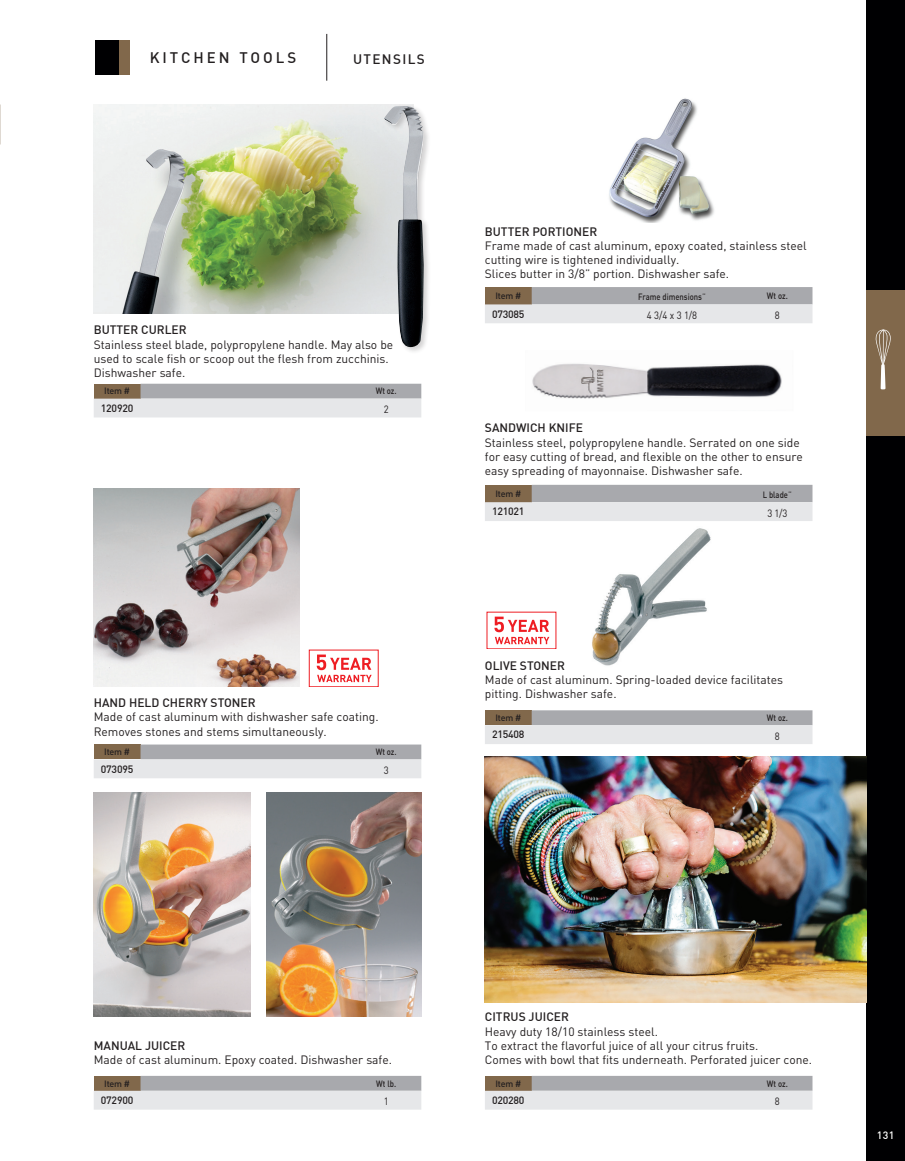
<style>
.page{position:relative;width:905px;height:1161px;background:#fff}
.page>*{position:absolute;margin:0;border:0;box-sizing:border-box;transform-origin:0 0}
.t1{font:500 15px "DIN";letter-spacing:.2em;color:#231f20}
.Titre{font:500 13.5px "DIN";letter-spacing:.1em;color:#231f20}
.Commentaire{font:12px/14.2px "DIN";color:#231f20}
.Titre-2{font:500 12px "DIN";color:#231f20}
.t2{font:500 10.5px "DIN";letter-spacing:-.02em;color:#231f20}
.Dimensions{font:10.5px "DIN";color:#231f20;scale:.9 1}
.t3{font:500 10.5px "DIN";color:#fff}
.Code_bandeau{font:500 9px "DIN";color:#231f20;scale:.85 1}
.Code_bandeau-2{font:500 9px "DIN";color:#231f20}
.s1{font-weight:400}
</style>
<div class="page">
<div style="left:866px;top:0;width:38px;height:1161px;background:#000002"></div>
<div style="left:118px;top:40px;width:12px;height:35px;background:#81684b"></div>
<div style="left:95px;top:40px;width:23px;height:35px;background:#000002"></div>
<hr style="left:326px;top:34px;width:1px;height:47px;background:#231f20">
<div style="left:866px;top:290px;width:38px;height:145px;background:#81684b"></div>
<svg style="left:875px;top:329px;width:16px;height:60px"></svg>
<img style="left:94px;top:792px;width:157px;height:224px">
<img style="left:94px;top:104px;width:320px;height:209px">
<img style="left:592px;top:528px;width:119px;height:138px">
<img style="left:94px;top:489px;width:205px;height:198px">
<img style="left:485px;top:757px;width:381px;height:246px">
<img style="left:266px;top:792px;width:156px;height:224px">
<img style="left:532px;top:363px;width:250px;height:36px">
<div style="left:383px;top:105px;width:48px;height:250px;background:#231f20;opacity:.2"></div>
<img style="left:384px;top:106px;width:39px;height:242px">
<img style="left:609px;top:98px;width:105px;height:124px">
<div style="left:309px;top:650px;width:69px;height:37px;border:1px solid #ee1d23"></div>
<svg style="left:317px;top:655px;width:54px;height:27px"></svg>
<svg style="left:494px;top:617px;width:55px;height:27px"></svg>
<svg style="left:94px;top:745px;width:327px;height:33px"></svg>
<svg style="left:94px;top:384px;width:327px;height:33px"></svg>
<svg style="left:485px;top:287px;width:327px;height:36px"></svg>
<svg style="left:94px;top:1076px;width:327px;height:34px"></svg>
<svg style="left:485px;top:1076px;width:327px;height:34px"></svg>
<svg style="left:485px;top:710px;width:327px;height:34px"></svg>
<svg style="left:485px;top:485px;width:327px;height:36px"></svg>
<p class="t1" style="left:150px;top:48px;width:148px">KITCHEN TOOLS</p>
<p class="Titre" style="left:353px;top:50px;width:73px">UTENSILS</p>
<p class="Titre-2" style="left:94px;top:322px;width:94px">BUTTER CURLER</p>
<p class="Commentaire" style="left:94px;top:337px;width:301px">Stainless steel blade, polypropylene handle. May also be used to scale fish or scoop out the flesh from zucchinis.<br>Dishwasher safe.</p>
<p class="Code_bandeau-2" style="left:104px;top:385px;width:27px">Item #</p>
<p class="Code_bandeau" style="left:376px;top:385px;width:26px">Wt oz.</p>
<p class="t2" style="left:101px;top:401px;width:34px">120920</p>
<p class="Dimensions" style="left:384px;top:403px;width:7px">2</p>
<p class="Titre-2" style="left:94px;top:695px;width:163px">HAND HELD CHERRY STONER</p>
<p class="Commentaire" style="left:94px;top:710px;width:286px">Made of cast aluminum with dishwasher safe coating.<br>Removes stones and stems simultaneously.</p>
<p class="Code_bandeau-2" style="left:104px;top:746px;width:27px">Item #</p>
<p class="Code_bandeau" style="left:376px;top:746px;width:26px">Wt oz.</p>
<p class="t2" style="left:101px;top:762px;width:34px">073095</p>
<p class="Dimensions" style="left:384px;top:764px;width:7px">3</p>
<p class="Titre-2" style="left:485px;top:224px;width:114px">BUTTER PORTIONER</p>
<p class="Commentaire" style="left:485px;top:238px;width:323px">Frame made of cast aluminum, epoxy coated, stainless steel cutting wire is tightened individually.</p>
<p class="Commentaire" style="left:485px;top:267px;width:246px">Slices butter in 3/8” portion. Dishwasher safe.</p>
<p class="Code_bandeau-2" style="left:495px;top:290px;width:27px">Item #</p>
<p class="Code_bandeau" style="left:638px;top:291px;width:81px">Frame dimensions<span class="s1">”</span></p>
<p class="Code_bandeau" style="left:767px;top:290px;width:26px">Wt oz.</p>
<p class="t2" style="left:492px;top:307px;width:34px">073085</p>
<p class="Dimensions" style="left:647px;top:309px;width:57px">4 3/4 x 3 1/8</p>
<p class="Dimensions" style="left:775px;top:309px;width:7px">8</p>
<p class="Titre-2" style="left:485px;top:420px;width:100px">SANDWICH KNIFE</p>
<p class="Commentaire" style="left:485px;top:435px;width:319px">Stainless steel, polypropylene handle. Serrated on one side for easy cutting of bread, and flexible on the other to ensure easy spreading of mayonnaise. Dishwasher safe.</p>
<p class="Code_bandeau-2" style="left:495px;top:488px;width:27px">Item #</p>
<p class="Code_bandeau" style="left:762px;top:489px;width:36px">L blade<span class="s1">”</span></p>
<p class="t2" style="left:492px;top:505px;width:34px">121021</p>
<p class="Dimensions" style="left:767px;top:506px;width:23px">3 1/3</p>
<p class="Titre-2" style="left:485px;top:658px;width:82px">OLIVE STONER</p>
<p class="Commentaire" style="left:485px;top:672px;width:300px">Made of cast aluminum. Spring-loaded device facilitates pitting. Dishwasher safe.</p>
<p class="Code_bandeau-2" style="left:495px;top:712px;width:27px">Item #</p>
<p class="Code_bandeau" style="left:767px;top:712px;width:26px">Wt oz.</p>
<p class="t2" style="left:492px;top:728px;width:34px">215408</p>
<p class="Dimensions" style="left:775px;top:730px;width:7px">8</p>
<p class="Titre-2" style="left:94px;top:1038px;width:93px">MANUAL JUICER</p>
<p class="Commentaire" style="left:94px;top:1052px;width:300px">Made of cast aluminum. Epoxy coated. Dishwasher safe.</p>
<p class="Code_bandeau-2" style="left:104px;top:1078px;width:27px">Item #</p>
<p class="Code_bandeau" style="left:376px;top:1078px;width:25px">Wt lb.</p>
<p class="t2" style="left:101px;top:1093px;width:34px">072900</p>
<p class="Dimensions" style="left:384px;top:1095px;width:7px">1</p>
<p class="Titre-2" style="left:485px;top:1009px;width:86px">CITRUS JUICER</p>
<p class="Commentaire" style="left:485px;top:1024px;width:174px">Heavy duty 18/10 stainless steel.</p>
<p class="Commentaire" style="left:485px;top:1038px;width:275px">To extract the flavorful juice of all your citrus fruits.</p>
<p class="Commentaire" style="left:485px;top:1053px;width:329px">Comes with bowl that fits underneath. Perforated juicer cone.</p>
<p class="Code_bandeau-2" style="left:495px;top:1078px;width:27px">Item #</p>
<p class="Code_bandeau" style="left:767px;top:1078px;width:26px">Wt oz.</p>
<p class="t2" style="left:492px;top:1093px;width:34px">020280</p>
<p class="Dimensions" style="left:775px;top:1095px;width:7px">8</p>
<p class="t3" style="left:876px;top:1128px;width:19px">131</p>
</div>
